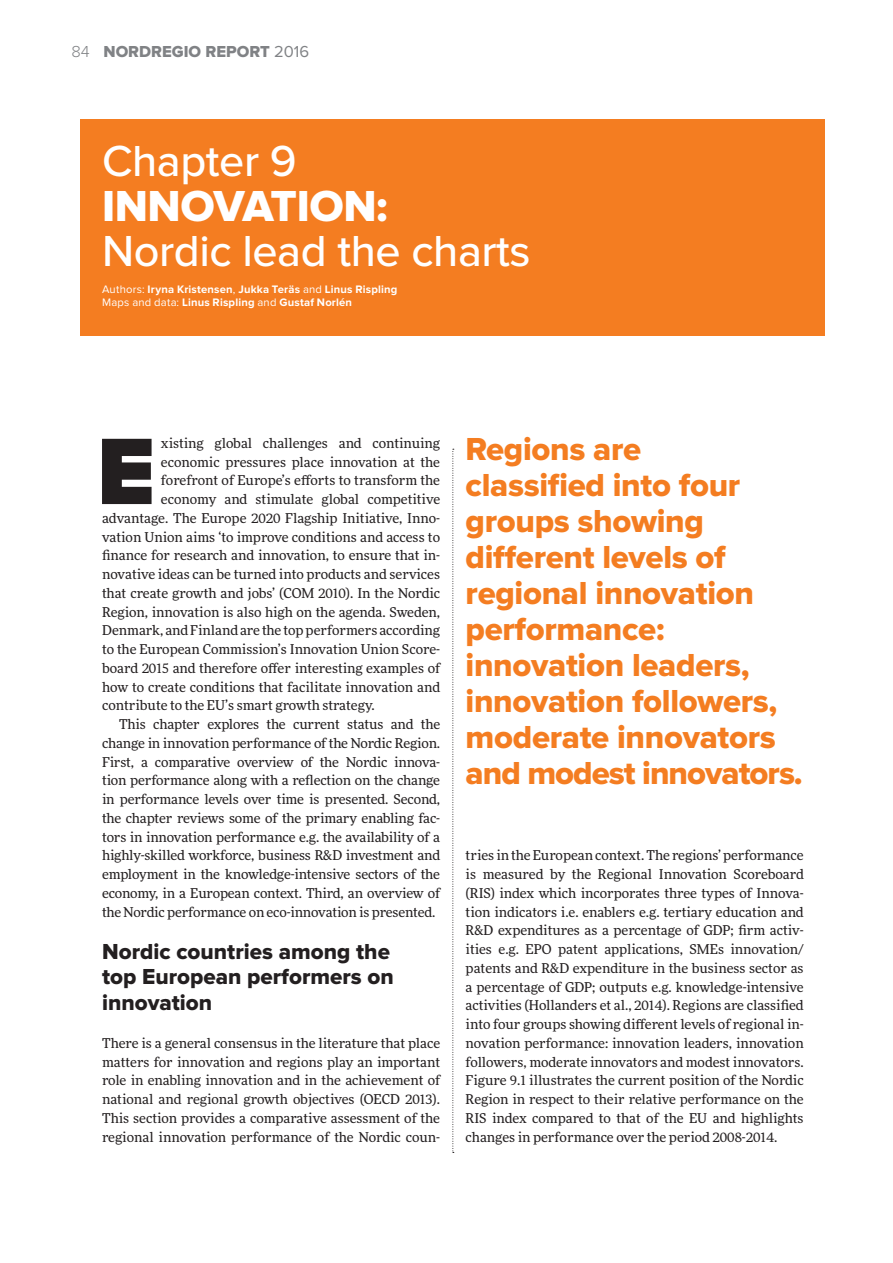
<style>
.page{position:relative;width:893px;height:1263px;background:#fff}
.page>*{position:absolute;margin:0;border:0;box-sizing:border-box;transform-origin:0 0}
.drop_cap{font:900 97.8px "Proxima Nova";color:#231f20}
.chapter_otsikko{font:500 45px/45px "Proxima Nova";letter-spacing:-.01em;color:#fff}
.Iso_nosto_tekstissä{font:33px/36px "Proxima Nova Extrabld";letter-spacing:-.01em;color:#f47d21}
.väliotsikko{font:22.5px/25.5px "Proxima Nova Extrabld";color:#231f20}
.t1{font:16.5px "Proxima Nova Extrabld";color:#808285}
.leipis{font:13.5px/18.8px "More Pro";color:#231f20;text-align:justify}
.drop_cap-2{font:13.5px "More Pro";color:#231f20}
.Leipis-sis{font:13.5px/18.8px "More Pro";letter-spacing:-.01em;color:#231f20;text-align:justify}
.Authors{font:700 11.25px "Proxima Nova";letter-spacing:.015em;color:#fff}
.s1{font-family:"Proxima Nova";font-weight:300}
.s2{font-family:"Proxima Nova"}
.s3{font-family:"Proxima Nova Extrabld";font-weight:400}
.s4{font-weight:400}
</style>
<div class="page">
<svg style="left:452px;top:449px;width:2px;height:704px"></svg>
<div style="left:81px;top:119px;width:744px;height:217px;background:#f47d21"></div>
<p class="t1" style="left:71px;top:42px;width:239px"><span class="s1">84</span> NORDREGIO REPORT <span class="s2">2016</span></p>
<p class="chapter_otsikko" style="left:102px;top:140px;width:196px">Chapter 9</p>
<p class="chapter_otsikko" style="left:102px;top:185px;width:430px"><span class="s3">INNOVATION:<br></span>Nordic lead the charts</p>
<p class="Authors" style="left:102px;top:283px;width:297px"><span class="s4">Authors:</span> Iryna Kristensen<span class="s4">,</span> Jukka Teräs <span class="s4">and</span> Linus Rispling</p>
<p class="Authors" style="left:102px;top:296px;width:251px"><span class="s4">Maps and data:</span> Linus Rispling <span class="s4">and</span> Gustaf Norlén</p>
<p class="drop_cap" style="left:97px;top:415px;width:60px">E</p>
<p class="drop_cap-2" style="left:161px;top:434px;width:281px">xisting global challenges and continuing</p>
<p class="drop_cap-2" style="left:161px;top:452px;width:281px">economic pressures place innovation at the</p>
<p class="drop_cap-2" style="left:161px;top:471px;width:281px">forefront of Europe’s efforts to transform the</p>
<p class="drop_cap-2" style="left:161px;top:490px;width:281px">economy and stimulate global competitive</p>
<p class="drop_cap-2" style="left:102px;top:509px;width:340px">advantage. The Europe 2020 Flagship Initiative, Inno-</p>
<p class="drop_cap-2" style="left:102px;top:527px;width:340px">vation Union aims ‘to improve conditions and access to</p>
<p class="drop_cap-2" style="left:102px;top:546px;width:340px">finance for research and innovation, to ensure that in-</p>
<p class="drop_cap-2" style="left:102px;top:565px;width:339px">novative ideas can be turned into products and services</p>
<p class="drop_cap-2" style="left:102px;top:584px;width:340px">that create growth and jobs’ (COM 2010). In the Nordic</p>
<p class="drop_cap-2" style="left:102px;top:602px;width:340px">Region, innovation is also high on the agenda. Sweden,</p>
<p class="drop_cap-2" style="left:102px;top:621px;width:340px">Denmark, and Finland are the top performers according</p>
<p class="drop_cap-2" style="left:102px;top:640px;width:340px">to the European Commission’s Innovation Union Score-</p>
<p class="drop_cap-2" style="left:102px;top:659px;width:340px">board 2015 and therefore offer interesting examples of</p>
<p class="drop_cap-2" style="left:102px;top:677px;width:340px">how to create conditions that facilitate innovation and</p>
<p class="drop_cap-2" style="left:102px;top:696px;width:274px">contribute to the EU’s smart growth strategy.</p>
<p class="Leipis-sis" style="left:102px;top:714px;width:340px;text-indent:17px">This chapter explores the current status and the change in innovation performance of the Nordic Region.<br>First, a comparative overview of the Nordic innova&shy;tion performance along with a reflection on the change in performance levels over time is presented. Second, the chapter reviews some of the primary enabling fac&shy;tors in innovation performance e.g. the availability of a highly-skilled workforce, business R&amp;D investment and employment in the knowledge-intensive sectors of the economy, in a European context. Third, an overview of the Nordic performance on eco-innovation is presented.</p>
<p class="väliotsikko" style="left:102px;top:939px;width:293px">Nordic countries among the top European performers on innovation</p>
<p class="leipis" style="left:102px;top:1033px;width:340px">There is a general consensus in the literature that place matters for innovation and regions play an important role in enabling innovation and in the achievement of national and regional growth objectives (OECD 2013).<br>This section provides a comparative assessment of the regional innovation performance of the Nordic coun-</p>
<p class="Iso_nosto_tekstissä" style="left:466px;top:432px;width:339px">Regions are<br>classified into four groups showing different levels of regional innovation performance: innovation leaders, innovation followers, moderate innovators and modest innovators.</p>
<p class="leipis" style="left:466px;top:845px;width:340px">tries in the European context. The regions’ performance is measured by the Regional Innovation Scoreboard (RIS) index which incorporates three types of Innova&shy;tion indicators i.e. enablers e.g. tertiary education and R&amp;D expenditures as a percentage of GDP; firm activ&shy;ities e.g. EPO patent applications, SMEs innovation/ patents and R&amp;D expenditure in the business sector as a percentage of GDP; outputs e.g. knowledge-intensive activities (Hollanders et al., 2014). Regions are classified into four groups showing different levels of regional in&shy;novation performance: innovation leaders, innovation followers, moderate innovators and modest innovators.<br>Figure 9.1 illustrates the current position of the Nordic Region in respect to their relative performance on the RIS index compared to that of the EU and highlights changes in performance over the period 2008-2014.</p>
</div>
